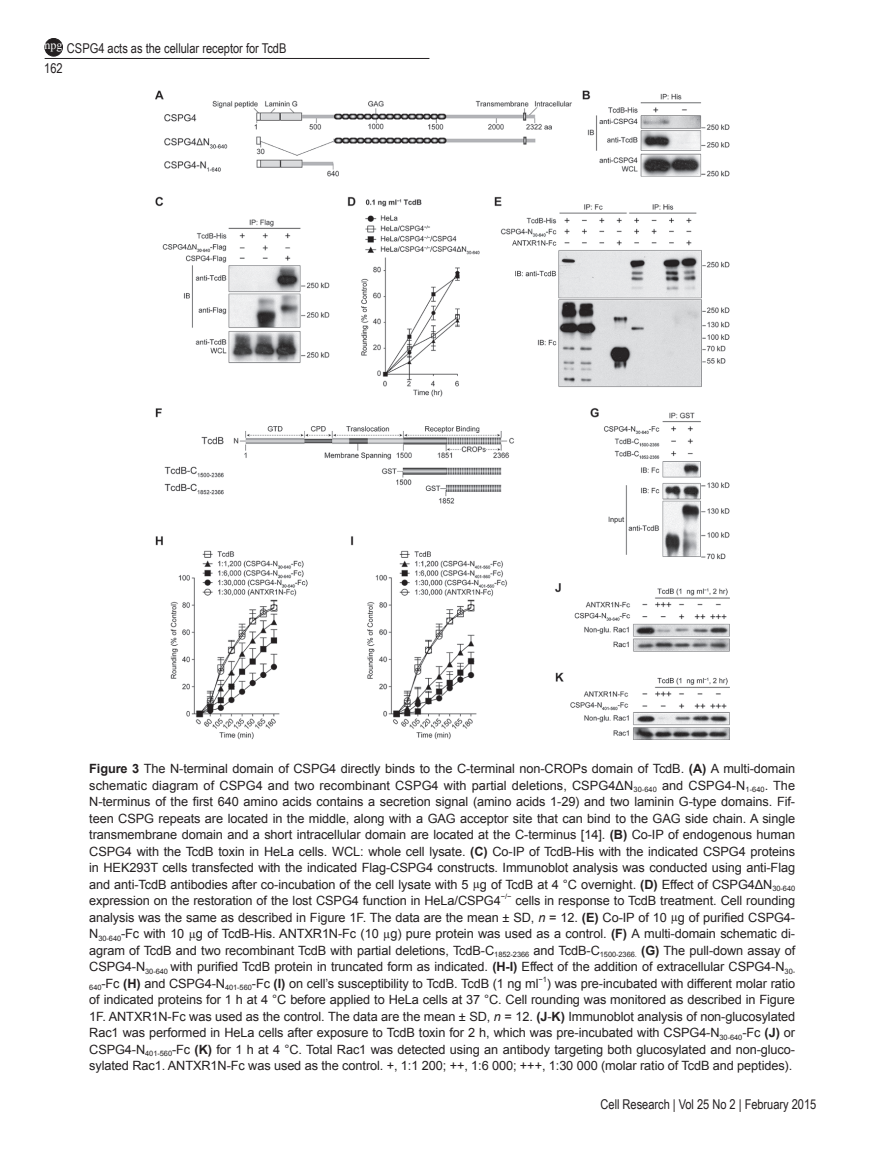
<style>
.page{position:relative;width:893px;height:1170px;background:#fff}
.page>*{position:absolute;margin:0;border:0;box-sizing:border-box;transform-origin:0 0}
.t1{font:13.5px "Arial Narrow";color:#231f20}
.t2{font:12.75px/16.5px "Arial";letter-spacing:-.01em;color:#231f20;text-align:justify}
.t3{font:12px "Times New Roman";color:#fff}
.t4{font:7.5px "Arial";color:#231f20}
.s1{font-weight:700}
.s2{font-family:"Times New Roman"}
.s3{font-style:italic}
</style>
<div class="page">
<hr style="left:45px;top:58px;width:384px;height:1px;background:#231f20">
<div style="left:45px;top:38px;width:17px;height:18px;background:#231f20;border-radius:50%"></div>
<div style="left:45px;top:38px;width:18px;height:18px;border:1px solid #231f20;border-radius:50%"></div>
<img style="left:155px;top:90px;width:574px;height:649px">
<p class="t1" style="left:67px;top:39px;width:221px">CSPG4 acts as the cellular receptor for TcdB</p>
<p class="t3" style="left:45px;top:37px;width:20px">npg</p>
<p class="t1" style="left:44px;top:58px;width:20px">162</p>
<p class="t2" style="left:89px;top:760px;width:707px"><span class="s1">Figure 3</span> The N-terminal domain of CSPG4 directly binds to the C-terminal non-CROPs domain of TcdB. <span class="s1">(A)</span> A multi-domain schematic diagram of CSPG4 and two recombinant CSPG4 with partial deletions, CSPG4ΔN<sub>30-640</sub> and CSPG4-N<sub>1-640</sub>. The N-terminus of the first 640 amino acids contains a secretion signal (amino acids 1-29) and two laminin G-type domains. Fif&shy;teen CSPG repeats are located in the middle, along with a GAG acceptor site that can bind to the GAG side chain. A single transmembrane domain and a short intracellular domain are located at the C-terminus [14]. <span class="s1">(B)</span> Co-IP of endogenous human CSPG4 with the TcdB toxin in HeLa cells. WCL: whole cell lysate. <span class="s1">(C)</span> Co-IP of TcdB-His with the indicated CSPG4 proteins in HEK293T cells transfected with the indicated Flag-CSPG4 constructs. Immunoblot analysis was conducted using anti-Flag and anti-TcdB antibodies after co-incubation of the cell lysate with 5 <span class="s2">µ</span>g of TcdB at 4 °C overnight. <span class="s1">(D)</span> Effect of CSPG4ΔN<sub>30-640 </sub>expression on the restoration of the lost CSPG4 function in HeLa/CSPG4</p>
<p class="t4" style="left:501px;top:891px;width:12px">−/−</p>
<p class="t2" style="left:89px;top:892px;width:707px;text-indent:426px">cells in response to TcdB treatment. Cell rounding analysis was the same as described in Figure 1F. The data are the mean ± SD, <span class="s3">n</span> = 12. <span class="s1">(E)</span> Co-IP of 10 <span class="s2">µ</span>g of purified CSPG4- N<sub>30-640</sub>-Fc with 10 <span class="s2">µ</span>g of TcdB-His. ANTXR1N-Fc (10 <span class="s2">µ</span>g) pure protein was used as a control. <span class="s1">(F)</span> A multi-domain schematic di&shy;agram of TcdB and two recombinant TcdB with partial deletions, TcdB-C<sub>1852-2366</sub> and TcdB-C<sub>1500-2366.</sub> <span class="s1">(G)</span> The pull-down assay of CSPG4-N<sub>30-640</sub> with purified TcdB protein in truncated form as indicated. <span class="s1">(H-I)</span> Effect of the addition of extracellular CSPG4-N<sub>30- 640</sub>-Fc <span class="s1">(H)</span> and CSPG4-N<sub>401-560</sub>-Fc <span class="s1">(I)</span> on cell’s susceptibility to TcdB. TcdB (1 ng ml</p>
<p class="t4" style="left:539px;top:973px;width:10px">−1</p>
<p class="t2" style="left:89px;top:975px;width:707px;text-indent:458px">) was pre-incubated with different molar ratio of indicated proteins for 1 h at 4 °C before applied to HeLa cells at 37 °C. Cell rounding was monitored as described in Figure 1F. ANTXR1N-Fc was used as the control. The data are the mean ± SD, <span class="s3">n</span> = 12. <span class="s1">(J</span>-<span class="s1">K)</span> Immunoblot analysis of non-glucosylated Rac1 was performed in HeLa cells after exposure to TcdB toxin for 2 h, which was pre-incubated with CSPG4-N<sub>30-640</sub>-Fc <span class="s1">(J)</span> or CSPG4-N<sub>401-560</sub>-Fc <span class="s1">(K)</span> for 1 h at 4 °C. Total Rac1 was detected using an antibody targeting both glucosylated and non-gluco&shy;sylated Rac1. ANTXR1N-Fc was used as the control. +, 1:1 200; ++, 1:6 000; +++, 1:30 000 (molar ratio of TcdB and peptides).</p>
<p class="t1" style="left:601px;top:1094px;width:217px">Cell Research | Vol 25 No 2 | February 2015</p>
</div>
